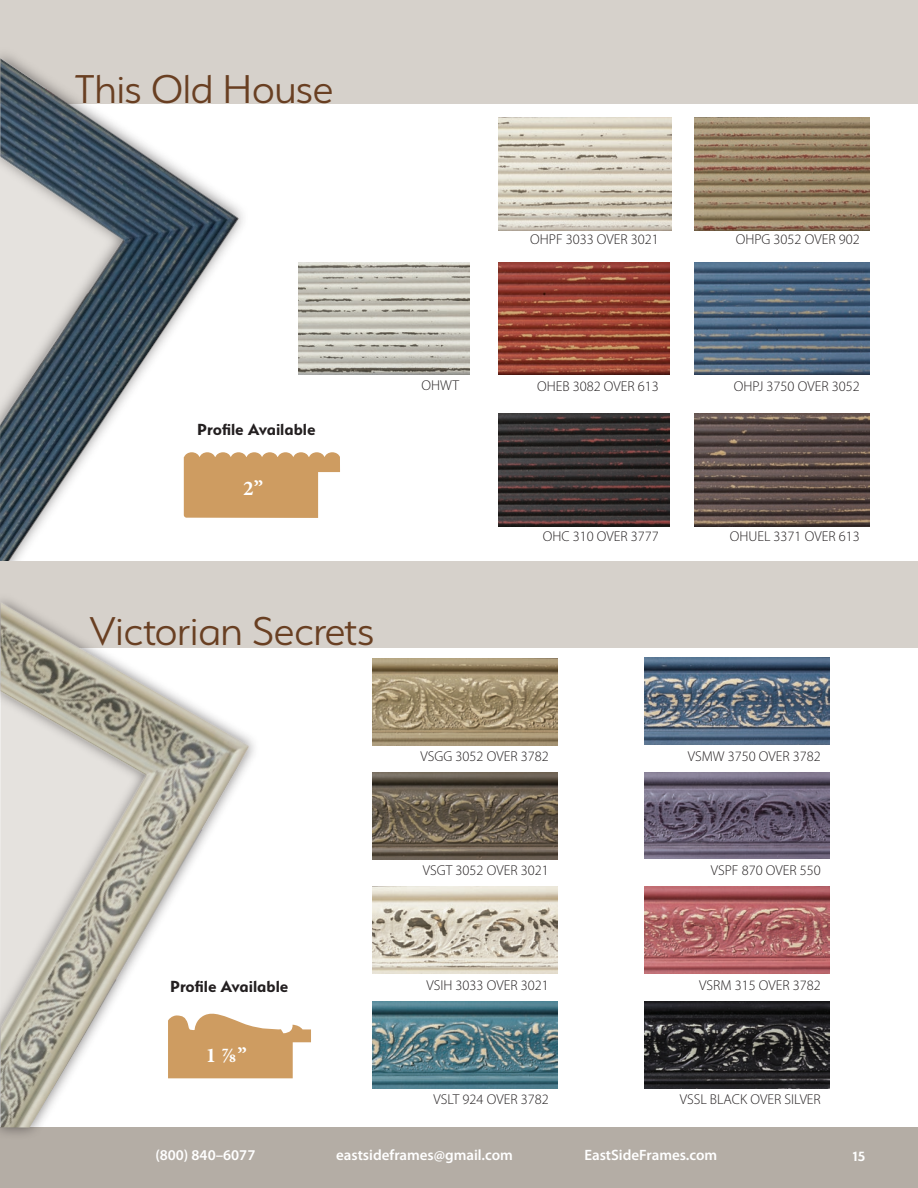
<style>
.page{position:relative;width:918px;height:1188px;background:#fff}
.page>*{position:absolute;margin:0;border:0;box-sizing:border-box;transform-origin:0 0}
.Section_Header{font:300 45px "Serenity";color:#693f22}
.t1{font:700 21px "Minion Pro";color:#fff}
.Section_Header-2{font:700 18px "Serenity";color:#231f20}
.t2{font:600 15px "Myriad Pro";color:#fff}
.t3{font:600 15px "Serenity";color:#fff}
.Frame_Listing{font:300 14.4px "Myriad Pro";color:#231f20}
</style>
<div class="page">
<div style="left:0;top:1127px;width:918px;height:61px;background:#b4ada5"></div>
<div style="left:0;top:0;width:918px;height:104px;background:#d6d1cb"></div>
<img style="left:498px;top:414px;width:171px;height:112px">
<img style="left:298px;top:262px;width:171px;height:113px">
<img style="left:498px;top:262px;width:171px;height:113px">
<img style="left:498px;top:118px;width:173px;height:112px">
<img style="left:694px;top:118px;width:176px;height:112px">
<img style="left:694px;top:262px;width:176px;height:113px">
<img style="left:694px;top:414px;width:176px;height:112px">
<svg style="left:270px;top:452px;width:70px;height:66px"></svg>
<img style="left:0;top:54px;width:270px;height:508px">
<div style="left:0;top:562px;width:918px;height:86px;background:#d6d1cb"></div>
<img style="left:373px;top:659px;width:185px;height:86px">
<img style="left:373px;top:773px;width:185px;height:86px">
<img style="left:373px;top:887px;width:185px;height:87px">
<img style="left:373px;top:1001px;width:185px;height:87px">
<img style="left:645px;top:658px;width:184px;height:86px">
<img style="left:645px;top:772px;width:184px;height:87px">
<img style="left:645px;top:887px;width:184px;height:86px">
<img style="left:645px;top:1001px;width:184px;height:87px">
<svg style="left:274px;top:1024px;width:37px;height:54px"></svg>
<div style="left:0;top:592px;width:260px;height:548px;background:#b4ada5"></div>
<img style="left:1px;top:560px;width:273px;height:568px">
<p class="Section_Header" style="left:75px;top:66px;width:260px">This Old House</p>
<p class="Frame_Listing" style="left:530px;top:231px;width:130px">OHPF 3033 OVER 3021</p>
<p class="Frame_Listing" style="left:736px;top:231px;width:126px">OHPG 3052 OVER 902</p>
<p class="Section_Header-2" style="left:197px;top:419px;width:120px">Profile Available</p>
<p class="t1" style="left:243px;top:474px;width:21px">2”</p>
<p class="Section_Header" style="left:90px;top:607px;width:285px">Victorian Secrets</p>
<p class="Section_Header-2" style="left:170px;top:976px;width:120px">Profile Available</p>
<p class="t1" style="left:206px;top:1040px;width:42px">1 7/8”</p>
<p class="Frame_Listing" style="left:421px;top:376px;width:39px">OHWT</p>
<p class="Frame_Listing" style="left:537px;top:378px;width:123px">OHEB 3082 OVER 613</p>
<p class="Frame_Listing" style="left:543px;top:528px;width:118px">OHC 310 OVER 3777</p>
<p class="Frame_Listing" style="left:734px;top:378px;width:128px">OHPJ 3750 OVER 3052</p>
<p class="Frame_Listing" style="left:730px;top:528px;width:131px">OHUEL 3371 OVER 613</p>
<p class="Frame_Listing" style="left:421px;top:748px;width:130px">VSGG 3052 OVER 3782</p>
<p class="Frame_Listing" style="left:688px;top:748px;width:135px">VSMW 3750 OVER 3782</p>
<p class="Frame_Listing" style="left:423px;top:861px;width:127px">VSGT 3052 OVER 3021</p>
<p class="Frame_Listing" style="left:711px;top:861px;width:112px">VSPF 870 OVER 550</p>
<p class="Frame_Listing" style="left:426px;top:977px;width:124px">VSIH 3033 OVER 3021</p>
<p class="Frame_Listing" style="left:699px;top:977px;width:123px">VSRM 315 OVER 3782</p>
<p class="Frame_Listing" style="left:433px;top:1090px;width:117px">VSLT 924 OVER 3782</p>
<p class="Frame_Listing" style="left:680px;top:1090px;width:143px">VSSL BLACK OVER SILVER</p>
<p class="t2" style="left:155px;top:1145px;width:102px">(800) 840–6077</p>
<p class="t2" style="left:336px;top:1145px;width:178px">eastsideframes@gmail.com</p>
<p class="t2" style="left:584px;top:1145px;width:134px">EastSideFrames.com</p>
<p class="t3" style="left:853px;top:1148px;width:14px">15</p>
</div>
